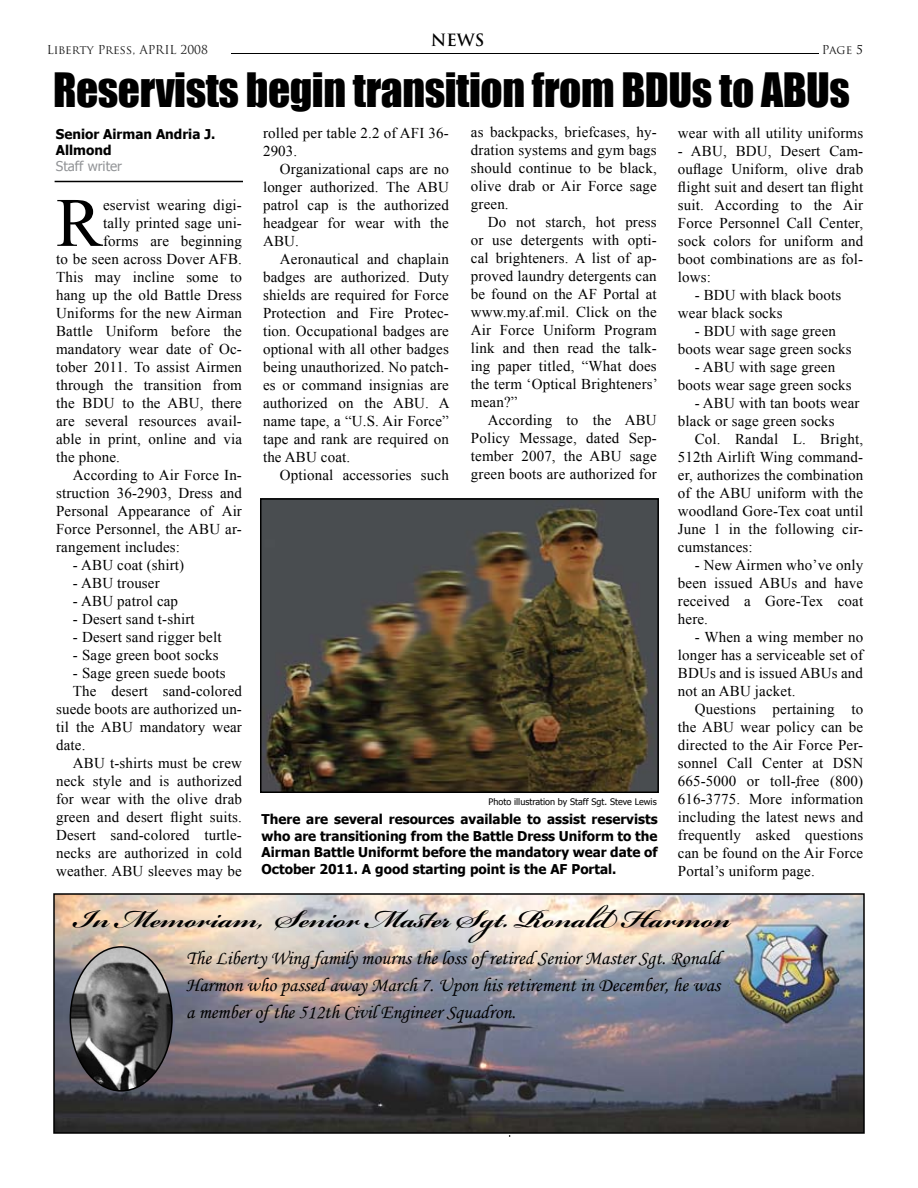
<style>
.page{position:relative;width:918px;height:1188px;background:#fff}
.page>*{position:absolute;margin:0;border:0;box-sizing:border-box;transform-origin:0 0}
.t1{font:69.3px "Times New Roman";color:#000}
.t2{font:43.5px "Impact";letter-spacing:-.01em;color:#000}
.t3{font:700 39px "Bickham Script Pro";color:#000}
.t4{font:19.5px/27px "Monotype Corsiva";color:#000;text-align:justify}
.t5{font:700 16.5px "Trajan Pro";color:#000}
.t6{font:15px/18px "Times New Roman";letter-spacing:.01em;color:#000;text-align:justify}
.t7{font:700 13.5px/16.5px "Tahoma";color:#000;text-align:justify}
.t8{font:13.5px "Tahoma";color:#939598}
.t9{font:12px "Trajan Pro";color:#1c1c1c}
.t10{font:9px "Tahoma";color:#000}
</style>
<div class="page">
<hr style="left:232px;top:53px;width:587px;height:1px;background:#000">
<img style="left:56px;top:896px;width:806px;height:235px">
<div style="left:53px;top:893px;width:812px;height:241px;border:2px solid #000"></div>
<img style="left:263px;top:501px;width:393px;height:289px">
<div style="left:260px;top:498px;width:399px;height:295px;border:2px solid #000"></div>
<img style="left:70px;top:947px;width:102px;height:144px;border-radius:50%">
<div style="left:70px;top:946px;width:103px;height:146px;border:2px solid #000;border-radius:50%"></div>
<hr style="left:55px;top:181px;width:188px;height:1px;background:#000">
<p class="t5" style="left:431px;top:30px;width:52px">NEWS</p>
<h2 class="t2" style="left:53px;top:56px;width:799px">Reservists begin transition from BDUs to ABUs</h2>
<p class="t9" style="left:47px;top:42px;width:163px">Liberty Press, APRIL 2008</p>
<p class="t9" style="left:822px;top:42px;width:32px">Page</p>
<p class="t7" style="left:56px;top:125px;width:161px">Senior Airman Andria J.<br>Allmond</p>
<p class="t8" style="left:56px;top:157px;width:68px">Staff writer</p>
<h1 class="t1" style="left:56px;top:176px;width:48px">R</h1>
<p class="t6" style="left:103px;top:196px;width:140px">eservist wearing digi-</p>
<p class="t6" style="left:103px;top:214px;width:140px">tally printed sage uni-</p>
<p class="t6" style="left:103px;top:232px;width:140px">forms are beginning</p>
<p class="t6" style="left:56px;top:250px;width:187px">to be seen across Dover AFB.</p>
<p class="t6" style="left:56px;top:268px;width:187px">This may incline some to</p>
<p class="t6" style="left:56px;top:286px;width:187px">hang up the old Battle Dress</p>
<p class="t6" style="left:56px;top:304px;width:187px">Uniforms for the new Airman</p>
<p class="t6" style="left:56px;top:322px;width:187px">Battle Uniform before the</p>
<p class="t6" style="left:56px;top:340px;width:187px">mandatory wear date of Oc-</p>
<p class="t6" style="left:56px;top:358px;width:187px">tober 2011. To assist Airmen</p>
<p class="t6" style="left:56px;top:376px;width:187px">through the transition from</p>
<p class="t6" style="left:56px;top:394px;width:187px">the BDU to the ABU, there</p>
<p class="t6" style="left:56px;top:412px;width:187px">are several resources avail-</p>
<p class="t6" style="left:56px;top:430px;width:187px">able in print, online and via</p>
<p class="t6" style="left:56px;top:448px;width:65px">the phone.</p>
<p class="t6" style="left:73px;top:466px;width:170px">According to Air Force In-</p>
<p class="t6" style="left:56px;top:484px;width:187px">struction 36-2903, Dress and</p>
<p class="t6" style="left:56px;top:502px;width:187px">Personal Appearance of Air</p>
<p class="t6" style="left:56px;top:520px;width:187px">Force Personnel, the ABU ar-</p>
<p class="t6" style="left:56px;top:538px;width:125px">rangement includes:</p>
<p class="t6" style="left:73px;top:556px;width:113px">- ABU coat (shirt)</p>
<p class="t6" style="left:73px;top:574px;width:88px">- ABU trouser</p>
<p class="t6" style="left:73px;top:592px;width:107px">- ABU patrol cap</p>
<p class="t6" style="left:73px;top:610px;width:123px">- Desert sand t-shirt</p>
<p class="t6" style="left:73px;top:628px;width:150px">- Desert sand rigger belt</p>
<p class="t6" style="left:73px;top:646px;width:147px">- Sage green boot socks</p>
<p class="t6" style="left:73px;top:664px;width:154px">- Sage green suede boots</p>
<p class="t6" style="left:73px;top:682px;width:170px">The desert sand-colored</p>
<p class="t6" style="left:56px;top:700px;width:187px">suede boots are authorized un-</p>
<p class="t6" style="left:56px;top:718px;width:187px">til the ABU mandatory wear</p>
<p class="t6" style="left:56px;top:736px;width:31px">date.</p>
<p class="t6" style="left:73px;top:754px;width:170px">ABU t-shirts must be crew</p>
<p class="t6" style="left:56px;top:772px;width:187px">neck style and is authorized</p>
<p class="t6" style="left:56px;top:790px;width:187px">for wear with the olive drab</p>
<p class="t6" style="left:56px;top:808px;width:187px">green and desert flight suits.</p>
<p class="t6" style="left:56px;top:826px;width:187px">Desert sand-colored turtle-</p>
<p class="t6" style="left:56px;top:844px;width:187px">necks are authorized in cold</p>
<p class="t6" style="left:56px;top:862px;width:187px">weather. ABU sleeves may be</p>
<p class="t6" style="left:263px;top:123px;width:187px">rolled per table 2.2 of AFI 36-<br>2903.</p>
<p class="t6" style="left:263px;top:159px;width:187px;text-indent:17px">Organizational caps are no longer authorized. The ABU patrol cap is the authorized headgear for wear with the ABU.</p>
<p class="t6" style="left:263px;top:249px;width:188px;text-indent:17px">Aeronautical and chaplain badges are authorized. Duty shields are required for Force Protection and Fire Protec&shy;tion. Occupational badges are optional with all other badges being unauthorized. No patch&shy;es or command insignias are authorized on the ABU. A name tape, a “U.S. Air Force” tape and rank are required on the ABU coat.</p>
<p class="t6" style="left:280px;top:465px;width:170px">Optional accessories such</p>
<p class="t6" style="left:471px;top:123px;width:187px">as backpacks, briefcases, hy&shy;dration systems and gym bags should continue to be black, olive drab or Air Force sage green.</p>
<p class="t6" style="left:471px;top:213px;width:189px;text-indent:17px">Do not starch, hot press or use detergents with opti&shy;cal brighteners. A list of ap&shy;proved laundry detergents can be found on the AF Portal at www.my.af.mil. Click on the Air Force Uniform Program link and then read the talk&shy;ing paper titled, “What does the term ‘Optical Brighteners’ mean?”</p>
<p class="t6" style="left:471px;top:411px;width:187px;text-indent:17px">According to the ABU Policy Message, dated Sep&shy;tember 2007, the ABU sage green boots are authorized for</p>
<p class="t10" style="left:489px;top:796px;width:170px">Photo illustration by Staff Sgt. Steve Lewis</p>
<p class="t7" style="left:262px;top:810px;width:398px">There are several resources available to assist reservists who are transitioning from the Battle Dress Uniform to the Airman Battle Uniformt before the mandatory wear date of October 2011. A good starting point is the AF Portal.</p>
<p class="t6" style="left:678px;top:123px;width:187px">wear with all utility uniforms</p>
<p class="t6" style="left:678px;top:141px;width:187px">- ABU, BDU, Desert Cam&shy;ouflage Uniform, olive drab flight suit and desert tan flight suit. According to the Air Force Personnel Call Center, sock colors for uniform and boot combinations are as fol&shy;lows:</p>
<p class="t6" style="left:678px;top:285px;width:165px;text-indent:17px">- BDU with black boots wear black socks</p>
<p class="t6" style="left:678px;top:321px;width:175px;text-align:center">- BDU with sage green boots wear sage green socks</p>
<p class="t6" style="left:678px;top:357px;width:175px;text-align:center">- ABU with sage green boots wear sage green socks</p>
<p class="t6" style="left:678px;top:393px;width:183px;text-indent:17px">- ABU with tan boots wear black or sage green socks</p>
<p class="t6" style="left:678px;top:429px;width:187px;text-indent:17px">Col. Randal L. Bright, 512th Airlift Wing command&shy;er, authorizes the combination of the ABU uniform with the woodland Gore-Tex coat until June 1 in the following cir&shy;cumstances:</p>
<p class="t6" style="left:678px;top:555px;width:187px;text-indent:17px">- New Airmen who’ve only been issued ABUs and have received a Gore-Tex coat here.</p>
<p class="t6" style="left:678px;top:627px;width:187px;text-indent:17px">- When a wing member no longer has a serviceable set of BDUs and is issued ABUs and not an ABU jacket.</p>
<p class="t6" style="left:678px;top:699px;width:187px;text-indent:17px">Questions pertaining to the ABU wear policy can be directed to the Air Force Per&shy;sonnel Call Center at DSN 665-5000 or toll-free (800)<br>616-3775. More information including the latest news and frequently asked questions can be found on the Air Force Portal’s uniform page.</p>
<h3 class="t3" style="left:73px;top:890px;width:658px">In Memoriam, Senior Master Sgt. Ronald Harmon</h3>
<h3 class="t4" style="left:186px;top:945px;width:535px">The Liberty Wing family mourns the loss of retired Senior Master Sgt. Ronald Harmon who passed away March 7. Upon his retirement in December, he was a member of the 512th Civil Engineer Squadron.</h3>
</div>
